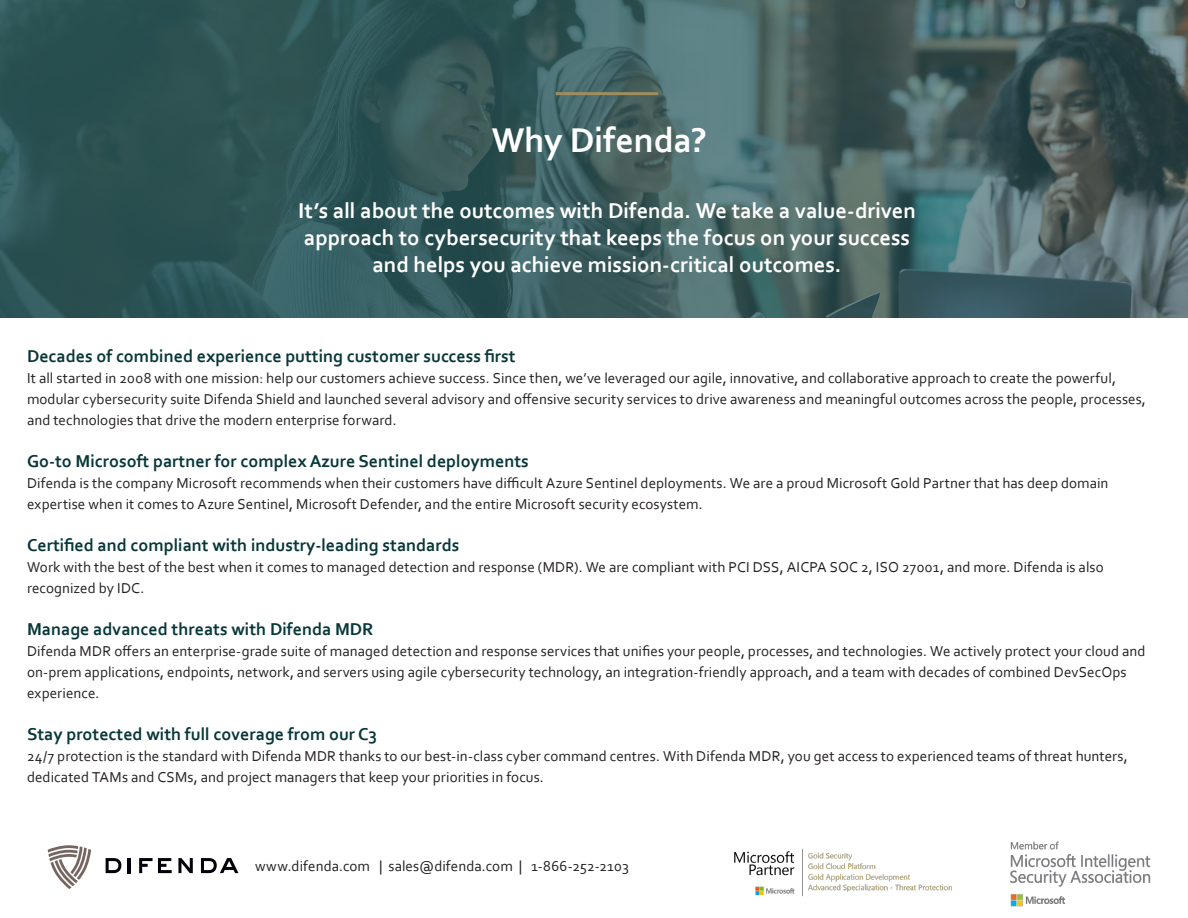
<style>
.page{position:relative;width:1188px;height:918px;background:#fff}
.page>*{position:absolute;margin:0;border:0;box-sizing:border-box;transform-origin:0 0}
.t1{font:700 36px "Corbel";letter-spacing:-.005em;color:#fff}
.t2{font:700 22.5px "Corbel";color:#fff}
.t3{font:700 18px "Corbel";color:#08373a}
.t4{font:15px/21px "Corbel";letter-spacing:.005em;color:#231f20}
</style>
<div class="page">
<svg style="left:0;top:0;width:1188px;height:318px;background:#3c5c5d"></svg>
<hr style="left:556px;top:92px;width:102px;height:3px;background:#a08d5e">
<img style="left:734px;top:848px;width:218px;height:49px">
<svg style="left:48px;top:845px;width:43px;height:44px"></svg>
<svg style="left:106px;top:858px;width:15px;height:15px"></svg>
<hr style="left:128px;top:858px;width:3px;height:15px;background:#000008">
<svg style="left:139px;top:858px;width:33px;height:15px"></svg>
<svg style="left:178px;top:858px;width:15px;height:15px"></svg>
<svg style="left:201px;top:858px;width:38px;height:15px"></svg>
<img style="left:1010px;top:842px;width:140px;height:64px">
<p class="t1" style="left:492px;top:118px;width:217px">Why Difenda?</p>
<p class="t2" style="left:298px;top:196px;width:619px">It’s all about the outcomes with Difenda. We take a value-driven</p>
<p class="t2" style="left:304px;top:223px;width:608px">approach to cybersecurity that keeps the focus on your success</p>
<p class="t2" style="left:372px;top:250px;width:471px">and helps you achieve mission-critical outcomes.</p>
<p class="t3" style="left:27px;top:345px;width:490px">Decades of combined experience putting customer success first</p>
<p class="t4" style="left:27px;top:368px;width:1120px">It all started in 2008 with one mission: help our customers achieve success. Since then, we’ve leveraged our agile, innovative, and collaborative approach to create the powerful, modular cybersecurity suite Difenda Shield and launched several advisory and offensive security services to drive awareness and meaningful outcomes across the people, processes, and technologies that drive the modern enterprise forward.</p>
<p class="t3" style="left:27px;top:450px;width:503px">Go-to Microsoft partner for complex Azure Sentinel deployments</p>
<p class="t4" style="left:27px;top:473px;width:1083px">Difenda is the company Microsoft recommends when their customers have difficult Azure Sentinel deployments. We are a proud Microsoft Gold Partner that has deep domain expertise when it comes to Azure Sentinel, Microsoft Defender, and the entire Microsoft security ecosystem.</p>
<p class="t3" style="left:27px;top:534px;width:434px">Certified and compliant with industry-leading standards</p>
<p class="t4" style="left:27px;top:557px;width:1078px">Work with the best of the best when it comes to managed detection and response (MDR). We are compliant with PCI DSS, AICPA SOC 2, ISO 27001, and more. Difenda is also recognized by IDC.</p>
<p class="t3" style="left:27px;top:618px;width:348px">Manage advanced threats with Difenda MDR</p>
<p class="t4" style="left:27px;top:641px;width:1120px">Difenda MDR offers an enterprise-grade suite of managed detection and response services that unifies your people, processes, and technologies. We actively protect your cloud and on-prem applications, endpoints, network, and servers using agile cybersecurity technology, an integration-friendly approach, and a team with decades of combined DevSecOps experience.</p>
<p class="t3" style="left:27px;top:723px;width:352px">Stay protected with full coverage from our C3</p>
<p class="t4" style="left:27px;top:746px;width:1102px">24/7 protection is the standard with Difenda MDR thanks to our best-in-class cyber command centres. With Difenda MDR, you get access to experienced teams of threat hunters, dedicated TAMs and CSMs, and project managers that keep your priorities in focus.</p>
<p class="t4" style="left:255px;top:855px;width:375px">www.difenda.com | sales@difenda.com | 1-866-252-2103</p>
</div>
